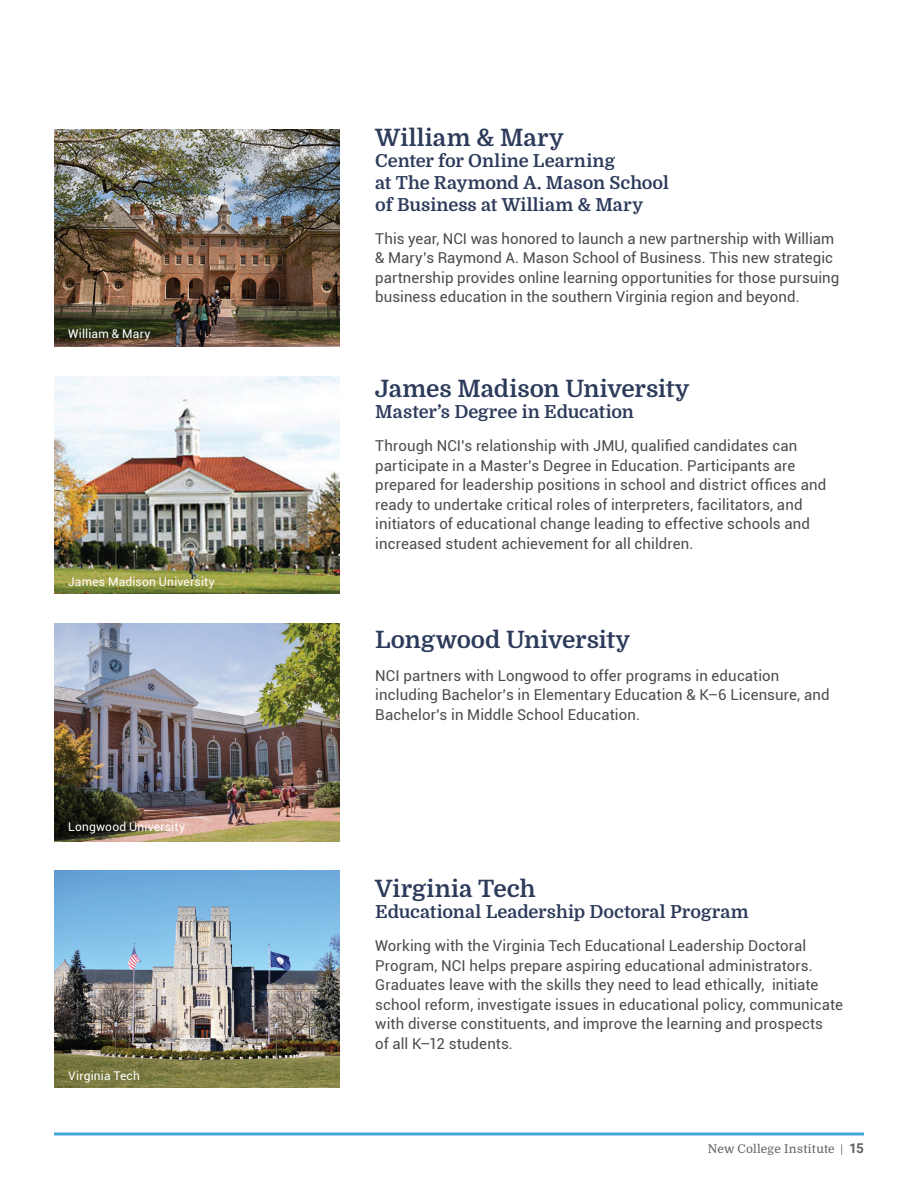
<style>
.page{position:relative;width:918px;height:1188px;background:#fff}
.page>*{position:absolute;margin:0;border:0;box-sizing:border-box;transform-origin:0 0}
.t1{font:700 24px "Domine";color:#2d3b5b}
.t2{font:700 18px/21.6px "Domine";color:#2d3b5b}
.t3{font:15px/19.5px "Roboto";letter-spacing:.005em;color:#4b4c4d}
.t4{font:12px "Roboto";letter-spacing:.015em;color:#fff}
.t5{font:12px "Domine";letter-spacing:.01em;color:#636366}
.s1{font-family:"Roboto";font-weight:300}
.s2{font-family:"Roboto";font-weight:700;font-size:13.5px}
</style>
<div class="page">
<svg style="left:54px;top:1132px;width:810px;height:4px;background:#6fbfe2"></svg>
<img style="left:54px;top:377px;width:285px;height:217px">
<img style="left:54px;top:624px;width:285px;height:217px">
<img style="left:54px;top:871px;width:285px;height:217px">
<img style="left:54px;top:129px;width:285px;height:217px">
<p class="t4" style="left:68px;top:326px;width:84px">William &amp; Mary</p>
<p class="t4" style="left:68px;top:573px;width:148px">James Madison University</p>
<p class="t4" style="left:68px;top:818px;width:118px">Longwood University</p>
<p class="t4" style="left:68px;top:1067px;width:73px">Virginia Tech</p>
<h1 class="t1" style="left:375px;top:124px;width:190px">William &amp; Mary</h1>
<p class="t2" style="left:375px;top:151px;width:295px">Center for Online Learning<br>at The Raymond A. Mason School of Business at William &amp; Mary</p>
<p class="t3" style="left:375px;top:228px;width:465px">This year, NCI was honored to launch a new partnership with William &amp; Mary’s Raymond A. Mason School of Business. This new strategic partnership provides online learning opportunities for those pursuing business education in the southern Virginia region and beyond.</p>
<h1 class="t1" style="left:375px;top:375px;width:316px">James Madison University</h1>
<p class="t2" style="left:375px;top:402px;width:260px">Master’s Degree in Education</p>
<p class="t3" style="left:375px;top:436px;width:452px">Through NCI’s relationship with JMU, qualified candidates can participate in a Master’s Degree in Education. Participants are prepared for leadership positions in school and district offices and ready to undertake critical roles of interpreters, facilitators, and initiators of educational change leading to effective schools and increased student achievement for all children.</p>
<h1 class="t1" style="left:375px;top:626px;width:257px">Longwood University</h1>
<p class="t3" style="left:375px;top:665px;width:456px">NCI partners with Longwood to offer programs in education including Bachelor’s in Elementary Education &amp; K–6 Licensure, and<br>Bachelor’s in Middle School Education.</p>
<h1 class="t1" style="left:375px;top:875px;width:162px">Virginia Tech</h1>
<p class="t2" style="left:375px;top:902px;width:375px">Educational Leadership Doctoral Program</p>
<p class="t3" style="left:375px;top:936px;width:469px">Working with the Virginia Tech Educational Leadership Doctoral Program, NCI helps prepare aspiring educational administrators.<br>Graduates leave with the skills they need to lead ethically, initiate school reform, investigate issues in educational policy, communicate with diverse constituents, and improve the learning and prospects<br>of all K–12 students.</p>
<p class="t5" style="left:708px;top:1143px;width:158px">New College Institute <span class="s1">|</span> <span class="s2">15</span></p>
</div>
